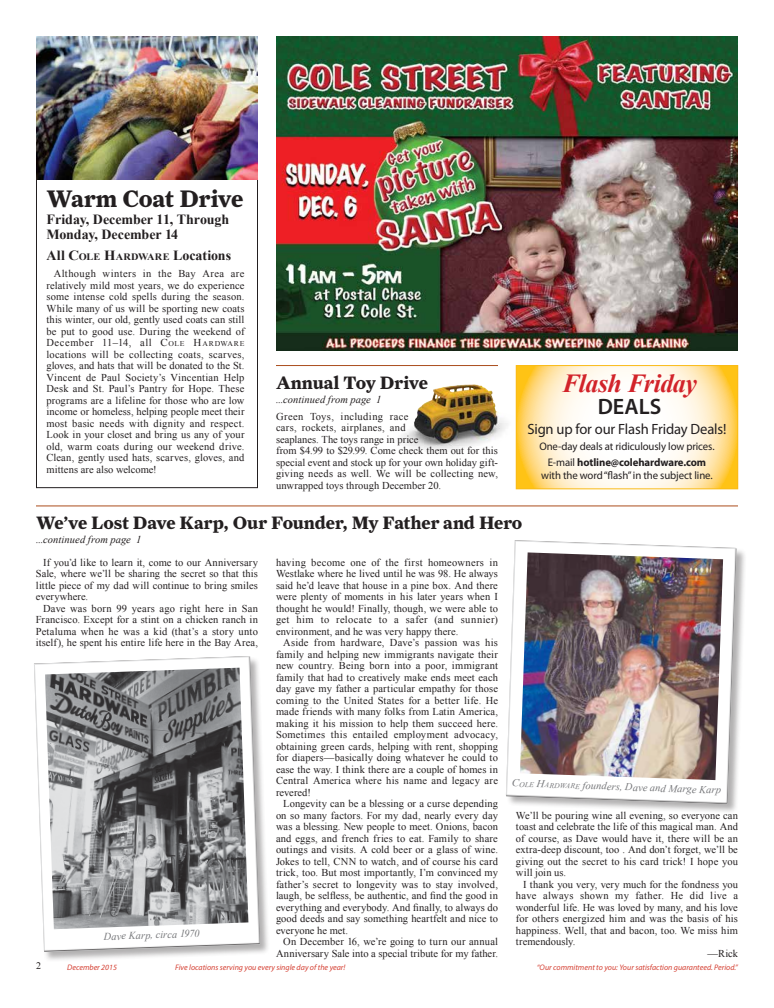
<style>
.page{position:relative;width:774px;height:1008px;background:#fff}
.page>*{position:absolute;margin:0;border:0;box-sizing:border-box;transform-origin:0 0}
.t1{font:italic 700 26px "Times New Roman";letter-spacing:-.025em;color:#d2232a}
.t2{font:700 24px "Farnham Text LF";letter-spacing:-.01em;color:#231f20}
.t3{font:600 22.3px "Myriad Pro";color:#231f20}
.t4{font:700 18px "Farnham Text LF";letter-spacing:-.01em;color:#231f20}
.t5{font:14.9px "Myriad Pro";letter-spacing:-.01em;color:#231f20}
.t6{font:700 14px/15px "Times New Roman";letter-spacing:-.005em;color:#231f20}
.t7{font:11px/16px "Myriad Pro";letter-spacing:-.01em;color:#231f20;text-align:center}
.t8{font:10.5px/11.5px "Times New Roman";letter-spacing:.01em;color:#231f20;text-align:justify}
.t9{font:italic 10.5px "Times New Roman";color:#77787b}
.t10{font:italic 10.5px "Times New Roman";letter-spacing:.005em;color:#231f20}
.t11{font:10px "Times New Roman";color:#231f20}
.t12{font:italic 8px "Myriad Pro";color:#d54134}
.s1{font-style:inherit}
.s2{font-size:9.8px}
.s3{font-size:7.3px}
.s4{font-weight:700}
</style>
<div class="page">
<img style="left:402px;top:384px;width:114px;height:72px">
<img style="left:36px;top:37px;width:222px;height:142px">
<img style="left:276px;top:36px;width:462px;height:314px">
<hr style="left:276px;top:365px;width:222px;height:1px;background:#ab4d1c">
<svg style="left:518px;top:367px;width:218px;height:120px"></svg>
<div style="left:516px;top:365px;width:222px;height:124px;border:1px solid #fabb18"></div>
<div style="left:34px;top:656px;width:236px;height:306px;background:#231f20;opacity:.35"></div>
<svg style="left:34px;top:656px;width:227px;height:297px"></svg>
<img style="left:45px;top:668px;width:203px;height:261px">
<hr style="left:36px;top:505px;width:702px;height:1px;background:#ab4d1c">
<div style="left:506px;top:541px;width:241px;height:273px;background:#231f20;opacity:.35"></div>
<svg style="left:506px;top:540px;width:231px;height:265px"></svg>
<img style="left:520px;top:552px;width:203px;height:228px">
<h2 class="t2" style="left:46px;top:184px;width:198px">Warm Coat Drive</h2>
<h3 class="t6" style="left:46px;top:211px;width:184px">Friday, December 11, Through<br>Monday, December 14</h3>
<h3 class="t6" style="left:46px;top:247px;width:186px">All <span class="s1">C</span><span class="s2">OLE</span> <span class="s1">H</span><span class="s2">ARDWARE</span> Locations</h3>
<p class="t8" style="left:46px;top:268px;width:200px;text-indent:7px">Although winters in the Bay Area are relatively mild most years, we do experience some intense cold spells during the season.<br>While many of us will be sporting new coats this winter, our old, gently used coats can still be put to good use. During the weekend of December 11–14, all <span class="s1">C</span><span class="s3">OLE</span> <span class="s1">H</span><span class="s3">ARDWARE </span>locations will be collecting coats, scarves, gloves, and hats that will be donated to the St.<br>Vincent de Paul Society’s Vincentian Help Desk and St. Paul’s Pantry for Hope. These programs are a lifeline for those who are low income or homeless, helping people meet their most basic needs with dignity and respect.<br>Look in your closet and bring us any of your old, warm coats during our weekend drive.<br>Clean, gently used hats, scarves, gloves, and mittens are also welcome!</p>
<h3 class="t4" style="left:276px;top:372px;width:154px">Annual Toy Drive</h3>
<p class="t10" style="left:276px;top:392px;width:107px">...continued from page 1</p>
<p class="t8" style="left:276px;top:410px;width:224px;text-align:left">Green Toys, including race<br>cars, rockets, airplanes, and<br>seaplanes. The toys range in price<br>from $4.99 to $29.99. Come check them out for this special event and stock up for your own holiday gift&shy;giving needs as well. We will be collecting new, unwrapped toys through December 20.</p>
<h1 class="t1" style="left:562px;top:365px;width:136px">Flash Friday</h1>
<h3 class="t3" style="left:598px;top:392px;width:65px">DEALS</h3>
<h3 class="t5" style="left:527px;top:420px;width:201px">Sign up for our Flash Friday Deals!</h3>
<p class="t7" style="left:539px;top:438px;width:177px">One-day deals at ridiculously low prices.<br>E-mail <span class="s4">hotline@colehardware.com</span></p>
<p class="t7" style="left:541px;top:467px;width:173px">with the word “flash” in the subject line.</p>
<h3 class="t4" style="left:36px;top:512px;width:488px">We’ve Lost Dave Karp, Our Founder, My Father and Hero</h3>
<p class="t10" style="left:36px;top:533px;width:107px">...continued from page 1</p>
<p class="t8" style="left:276px;top:557px;width:224px">having become one of the first homeowners in Westlake where he lived until he was 98. He always said he’d leave that house in a pine box. And there were plenty of moments in his later years when I thought he would! Finally, though, we were able to get him to relocate to a safer (and sunnier) environment, and he was very happy there.</p>
<p class="t8" style="left:276px;top:637px;width:224px;text-indent:7px">Aside from hardware, Dave’s passion was his family and helping new immigrants navigate their new country. Being born into a poor, immigrant family that had to creatively make ends meet each day gave my father a particular empathy for those coming to the United States for a better life. He made friends with many folks from Latin America, making it his mission to help them succeed here.<br>Sometimes this entailed employment advocacy, obtaining green cards, helping with rent, shopping for diapers—basically doing whatever he could to ease the way. I think there are a couple of homes in Central America where his name and legacy are revered!</p>
<p class="t8" style="left:276px;top:798px;width:224px;text-indent:7px">Longevity can be a blessing or a curse depending on so many factors. For my dad, nearly every day was a blessing. New people to meet. Onions, bacon and eggs, and french fries to eat. Family to share outings and visits. A cold beer or a glass of wine.<br>Jokes to tell, CNN to watch, and of course his card trick, too. But most importantly, I’m convinced my father’s secret to longevity was to stay involved, laugh, be selfless, be authentic, and find the good in everything and everybody. And finally, to always do good deeds and say something heartfelt and nice to everyone he met.</p>
<p class="t8" style="left:276px;top:936px;width:224px;text-align:right">On December 16, we’re going to turn our annual<br>Anniversary Sale into a special tribute for my father.</p>
<p class="t8" style="left:36px;top:557px;width:224px;text-indent:7px">If you’d like to learn it, come to our Anniversary Sale, where we’ll be sharing the secret so that this little piece of my dad will continue to bring smiles everywhere.</p>
<p class="t8" style="left:36px;top:603px;width:224px;text-indent:7px">Dave was born 99 years ago right here in San Francisco. Except for a stint on a chicken ranch in Petaluma when he was a kid (that’s a story unto itself), he spent his entire life here in the Bay Area,</p>
<p class="t9" style="left:512px;top:776px;width:211px;rotate:2deg"><span class="s1">C</span><span class="s3">ole</span> <span class="s1">H</span><span class="s3">ardware</span> founders, Dave and Marge Karp</p>
<p class="t8" style="left:516px;top:809px;width:224px">We’ll be pouring wine all evening, so everyone can toast and celebrate the life of this magical man. And of course, as Dave would have it, there will be an extra-deep discount, too . And don’t forget, we’ll be giving out the secret to his card trick! I hope you will join us.</p>
<p class="t8" style="left:523px;top:878px;width:216px">I thank you very, very much for the fondness you</p>
<p class="t8" style="left:516px;top:890px;width:224px">have always shown my father. He did live a</p>
<p class="t8" style="left:516px;top:901px;width:223px">wonderful life. He was loved by many, and his love</p>
<p class="t8" style="left:516px;top:913px;width:224px">for others energized him and was the basis of his</p>
<p class="t8" style="left:516px;top:924px;width:224px">happiness. Well, that and bacon, too. We miss him</p>
<p class="t8" style="left:516px;top:936px;width:61px">tremendously.</p>
<p class="t8" style="left:707px;top:947px;width:32px">—Rick</p>
<p class="t9" style="left:103px;top:929px;width:98px;rotate:-2deg">Dave Karp, circa 1970</p>
<p class="t11" style="left:36px;top:959px;width:6px">2</p>
<p class="t12" style="left:67px;top:962px;width:51px">December 2015</p>
<p class="t12" style="left:175px;top:962px;width:172px">Five locations serving you every single day of the year!</p>
<p class="t12" style="left:537px;top:962px;width:203px">“Our commitment to you: Your satisfaction guaranteed. Period.”</p>
</div>
